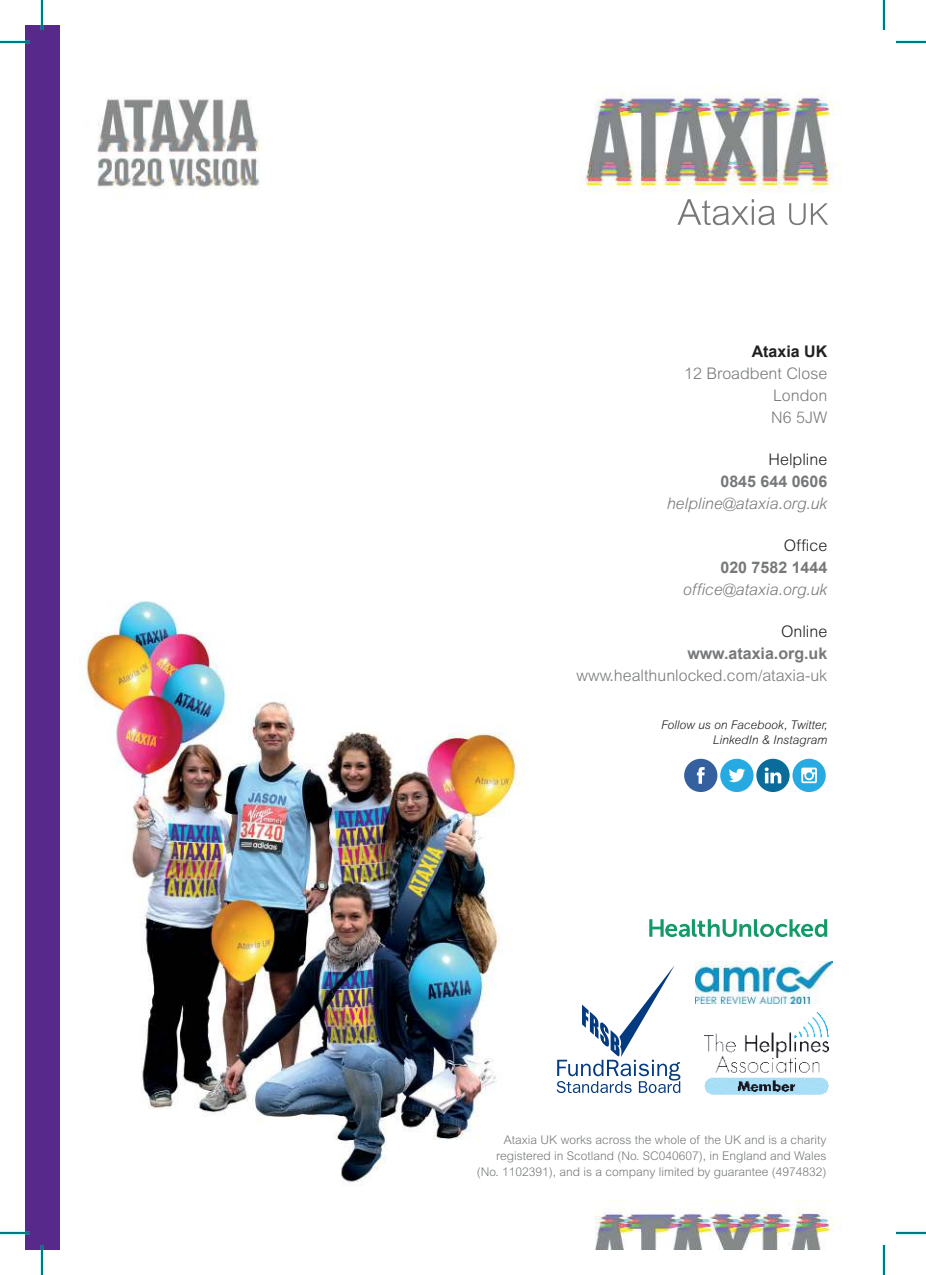
<style>
.page{position:relative;width:926px;height:1275px;background:#fff}
.page>*{position:absolute;margin:0;border:0;box-sizing:border-box;transform-origin:0 0}
.t1{font:300 16px/22px "Arial";color:#76787a;text-align:justify}
.t2{font:italic 300 16px "Arial";color:#76787a}
.t3{font:700 16px "Arial";color:#76787a}
.t4{font:300 16px "Arial";color:#221f1f}
.t5{font:700 16px "Arial";color:#221f1f}
.t6{font:300 12px/16px "Arial";color:#76787a;text-align:right}
.t7{font:italic 300 12px/14.4px "Arial";color:#221f1f;text-align:right}
</style>
<div class="page">
<img style="left:79px;top:601px;width:446px;height:584px">
<img style="left:696px;top:962px;width:137px;height:41px">
<img style="left:704px;top:1012px;width:124px;height:83px">
<svg style="left:684px;top:759px;width:106px;height:33px"></svg>
<div style="left:792px;top:759px;width:34px;height:33px;background:#27a9e1;border-radius:50%"></div>
<svg style="left:801px;top:767px;width:16px;height:16px"></svg>
<svg style="left:556px;top:965px;width:124px;height:128px"></svg>
<svg style="left:649px;top:919px;width:178px;height:18px"></svg>
<div style="left:25px;top:25px;width:34px;height:1225px;background:#57298a"></div>
<img style="left:580px;top:85px;width:261px;height:108px">
<svg style="left:677px;top:199px;width:98px;height:26px"></svg>
<svg style="left:789px;top:203px;width:39px;height:22px"></svg>
<img style="left:594px;top:1201px;width:247px;height:49px">
<img style="left:97px;top:97px;width:164px;height:92px">
<hr style="left:0;top:41px;width:30px;height:2px;background:#00f6ff">
<hr style="left:896px;top:41px;width:30px;height:2px;background:#00f6ff">
<hr style="left:0;top:1231px;width:30px;height:3px;background:#00f6ff">
<hr style="left:896px;top:1231px;width:30px;height:3px;background:#00f6ff">
<hr style="left:41px;top:0;width:2px;height:30px;background:#00f6ff">
<hr style="left:41px;top:1245px;width:2px;height:30px;background:#00f6ff">
<hr style="left:883px;top:0;width:2px;height:30px;background:#00f6ff">
<hr style="left:883px;top:1245px;width:2px;height:30px;background:#00f6ff">
<hr style="left:0;top:42px;width:30px;height:1px;background:#000">
<hr style="left:896px;top:42px;width:30px;height:1px;background:#000">
<hr style="left:0;top:1232px;width:30px;height:1px;background:#000">
<hr style="left:896px;top:1232px;width:30px;height:1px;background:#000">
<hr style="left:42px;top:0;width:1px;height:30px;background:#000">
<hr style="left:42px;top:1245px;width:1px;height:30px;background:#000">
<hr style="left:884px;top:0;width:1px;height:30px;background:#000">
<hr style="left:884px;top:1245px;width:1px;height:30px;background:#000">
<h1 class="t5" style="left:752px;top:345px;width:77px">Ataxia UK</h1>
<h1 class="t1" style="left:771px;top:364px;width:58px;text-indent:-87px">12 Broadbent Close London N6 5JW</h1>
<h1 class="t4" style="left:769px;top:453px;width:60px">Helpline</h1>
<h1 class="t3" style="left:720px;top:475px;width:108px">0845 644 0606</h1>
<h1 class="t2" style="left:667px;top:497px;width:162px">helpline@ataxia.org.uk</h1>
<h1 class="t4" style="left:784px;top:539px;width:45px">Office</h1>
<h1 class="t3" style="left:720px;top:561px;width:108px">020 7582 1444</h1>
<h1 class="t2" style="left:683px;top:583px;width:146px">office@ataxia.org.uk</h1>
<h1 class="t4" style="left:781px;top:625px;width:48px">Online</h1>
<h1 class="t3" style="left:687px;top:647px;width:141px">www.ataxia.org.uk</h1>
<h1 class="t1" style="left:576px;top:666px;width:252px">www.healthunlocked.com/ataxia-uk</h1>
<p class="t7" style="left:661px;top:719px;width:168px">Follow us on Facebook, Twitter,<br>LinkedIn &amp; Instagram</p>
<p class="t6" style="left:477px;top:1133px;width:351px">Ataxia UK works across the whole of the UK and is a charity registered in Scotland (No. SC040607), in England and Wales (No. 1102391), and is a company limited by guarantee (4974832)</p>
</div>
